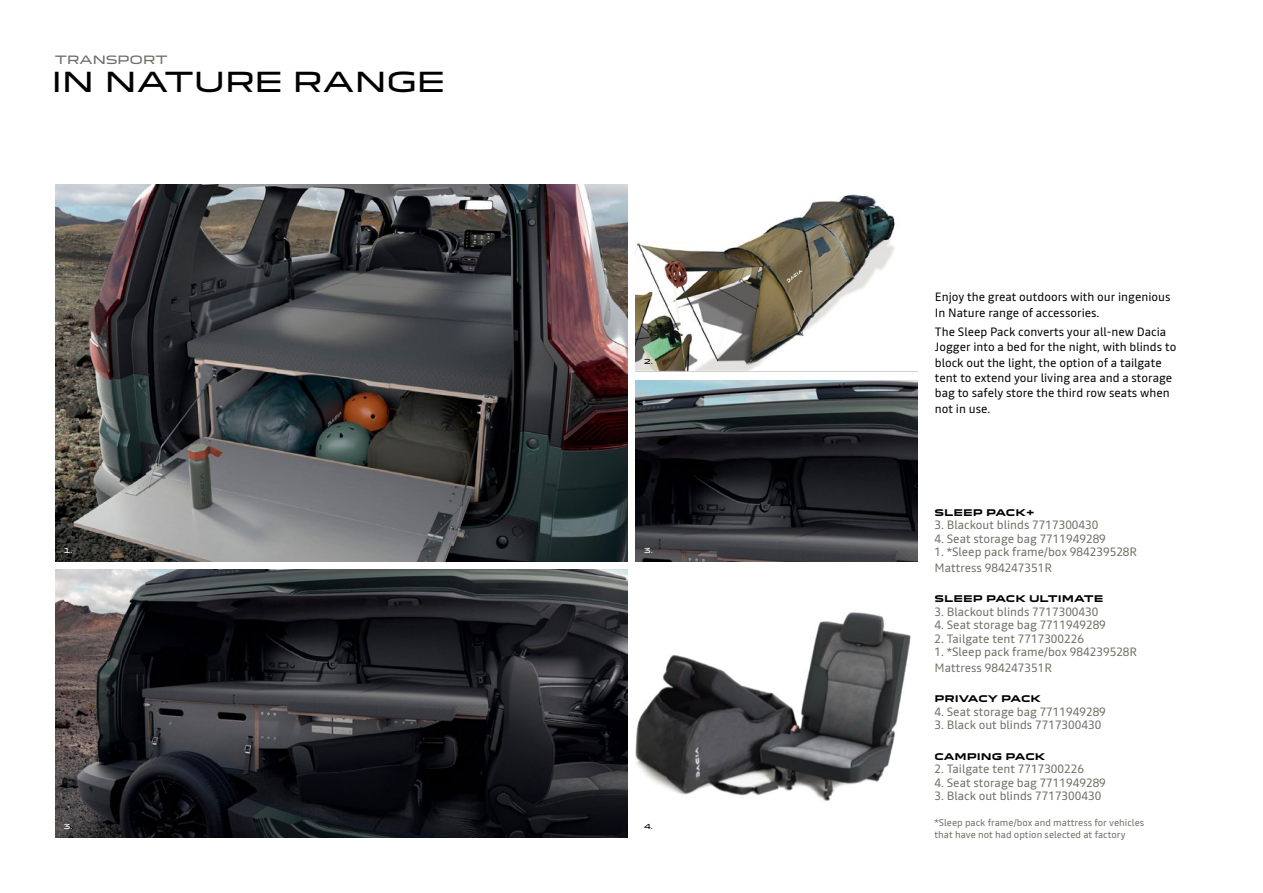
<style>
.page{position:relative;width:1263px;height:893px;background:#fff}
.page>*{position:absolute;margin:0;border:0;box-sizing:border-box;transform-origin:0 0}
.t1{font:27px "Dacia Block Extended";letter-spacing:-.045em;color:#000}
.t2{font:12px/15.3px "Read";color:#6d7065}
.t3{font:12px/15.3px "Read";color:#000}
.t4{font:11.25px "Dacia Block Extended";letter-spacing:-.025em;color:#6d7065}
.t5{font:9.75px/12px "Read";color:#6d7065}
.t6{font:700 9px "Dacia Block Extended";color:#000}
.t7{font:6.75px "Dacia Block Extended";color:#fff}
.t8{font:6.75px "Dacia Block Extended";color:#000}
</style>
<div class="page">
<img style="left:636px;top:612px;width:275px;height:189px">
<img style="left:55px;top:570px;width:572px;height:268px">
<img style="left:636px;top:194px;width:281px;height:178px">
<img style="left:636px;top:381px;width:281px;height:180px">
<img style="left:55px;top:185px;width:572px;height:376px">
<p class="t4" style="left:55px;top:50px;width:114px">TRANSPORT</p>
<h1 class="t1" style="left:51px;top:61px;width:395px">IN NATURE RANGE</h1>
<p class="t7" style="left:64px;top:545px;width:10px">1.</p>
<p class="t7" style="left:64px;top:821px;width:10px">3.</p>
<p class="t8" style="left:644px;top:356px;width:10px">2.</p>
<p class="t7" style="left:644px;top:545px;width:10px">3.</p>
<p class="t8" style="left:644px;top:821px;width:10px">4.</p>
<p class="t3" style="left:935px;top:289px;width:237px">Enjoy the great outdoors with our ingenious<br>In Nature range of accessories.</p>
<p class="t3" style="left:935px;top:324px;width:243px">The Sleep Pack converts your all-new Dacia Jogger into a bed for the night, with blinds to block out the light, the option of a tailgate tent to extend your living area and a storage bag to safely store the third row seats when not in use.</p>
<p class="t6" style="left:934px;top:507px;width:102px">SLEEP PACK+</p>
<p class="t2" style="left:934px;top:517px;width:165px">3. Blackout blinds 7717300430</p>
<p class="t2" style="left:934px;top:531px;width:173px">4. Seat storage bag 7711949289</p>
<p class="t2" style="left:934px;top:544px;width:204px">1. *Sleep pack frame/box 984239528R<br>Mattress 984247351R</p>
<p class="t6" style="left:934px;top:594px;width:170px">SLEEP PACK ULTIMATE</p>
<p class="t2" style="left:934px;top:604px;width:165px">3. Blackout blinds 7717300430</p>
<p class="t2" style="left:934px;top:617px;width:173px">4. Seat storage bag 7711949289</p>
<p class="t2" style="left:934px;top:631px;width:151px">2. Tailgate tent 7717300226</p>
<p class="t2" style="left:934px;top:644px;width:204px">1. *Sleep pack frame/box 984239528R<br>Mattress 984247351R</p>
<p class="t6" style="left:934px;top:694px;width:108px">PRIVACY PACK</p>
<p class="t2" style="left:934px;top:704px;width:173px">4. Seat storage bag 7711949289</p>
<p class="t2" style="left:934px;top:717px;width:168px">3. Black out blinds 7717300430</p>
<p class="t6" style="left:934px;top:751px;width:112px">CAMPING PACK</p>
<p class="t2" style="left:934px;top:761px;width:151px">2. Tailgate tent 7717300226</p>
<p class="t2" style="left:934px;top:775px;width:173px">4. Seat storage bag 7711949289</p>
<p class="t2" style="left:934px;top:788px;width:168px">3. Black out blinds 7717300430</p>
<p class="t5" style="left:934px;top:816px;width:211px">*Sleep pack frame/box and mattress for vehicles that have not had option selected at factory</p>
</div>
